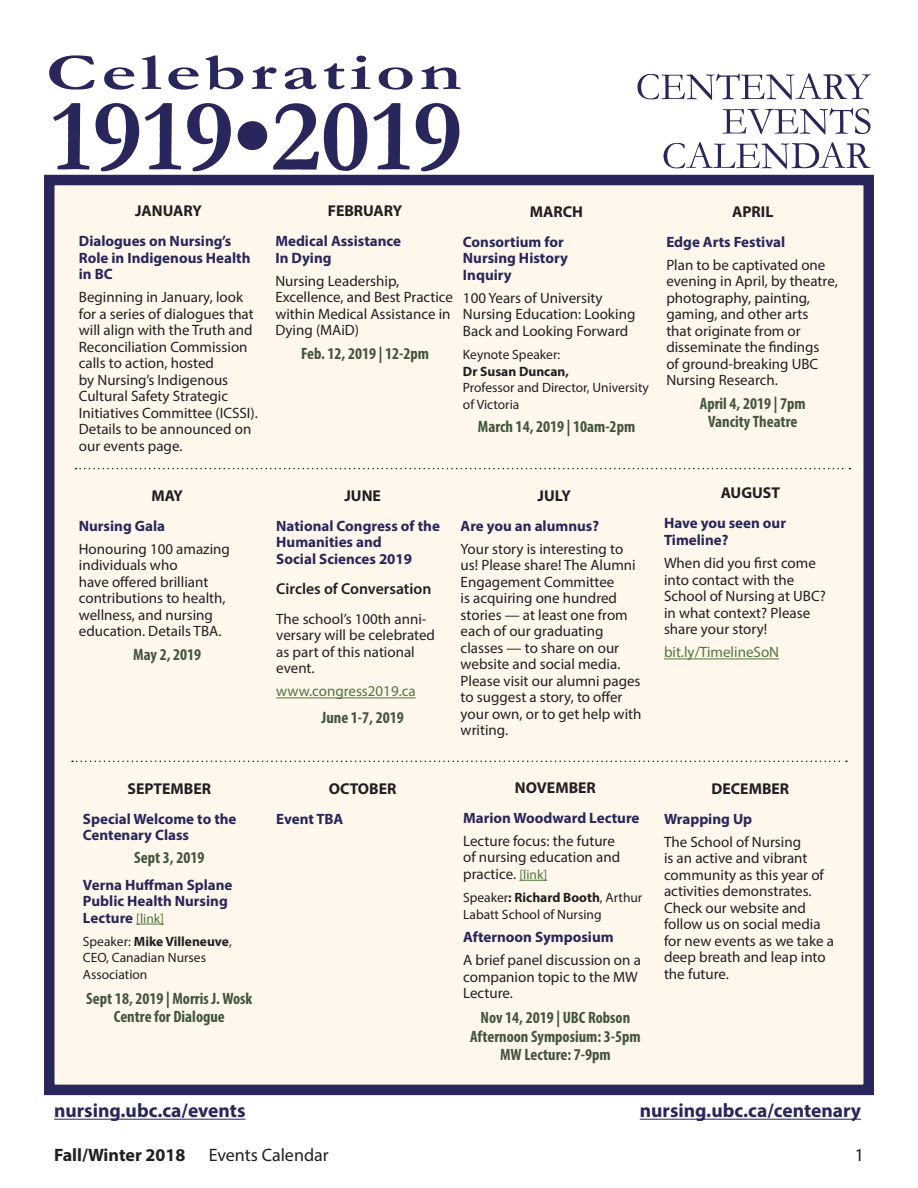
<style>
.page{position:relative;width:918px;height:1188px;background:#fff}
.page>*{position:absolute;margin:0;border:0;box-sizing:border-box;transform-origin:0 0}
.CalendarBody{font:700 19.5px "Myriad Pro";color:#28265a}
.t1{font:18px "Myriad Pro";color:#231f20}
.t2{font:700 18px "Myriad Pro";color:#231f20}
.CalendarEvent{font:700 condensed 16.5px "Myriad Pro";color:#42563d}
.CalendarMonth{font:700 15.75px "Myriad Pro";color:#231f20}
.CalendarMonth-2{font:600 15.75px "Myriad Pro";color:#231f20}
.CalendarBody-2{font:15px/16.5px "Myriad Pro";color:#231f20}
.CalendarEvent-2{font:700 15px/16.5px "Myriad Pro";color:#28265a}
.CalendarBody-3{font:15px "Myriad Pro";color:#4d763f}
.CalendarBody-4{font:13.5px/16.5px "Myriad Pro";color:#231f20}
.s1{font-weight:400;font-size:13.5px;color:#4d763f}
.s2{font-weight:700}
.s3{font-size:13.5px;color:#4d763f}
</style>
<div class="page">
<div style="left:44px;top:175px;width:830px;height:920px;background:#fff6ec;border:10px solid #28265a"></div>
<hr style="left:664px;top:659px;width:115px;height:1px;background:#4d763f">
<svg style="left:136px;top:924px;width:28px;height:1px"></svg>
<svg style="left:53px;top:103px;width:406px;height:68px"></svg>
<svg style="left:637px;top:73px;width:234px;height:27px"></svg>
<svg style="left:723px;top:108px;width:148px;height:26px"></svg>
<svg style="left:664px;top:142px;width:207px;height:27px"></svg>
<hr style="left:276px;top:698px;width:140px;height:1px;background:#4d763f">
<svg style="left:519px;top:880px;width:28px;height:1px"></svg>
<svg style="left:49px;top:55px;width:412px;height:35px"></svg>
<hr style="left:54px;top:1119px;width:192px;height:1px;background:#28265a">
<hr style="left:640px;top:1119px;width:221px;height:1px;background:#28265a">
<svg style="left:76px;top:468px;width:774px;height:1px"></svg>
<svg style="left:72px;top:761px;width:775px;height:1px"></svg>
<p class="CalendarMonth" style="left:135px;top:201px;width:68px">JANUARY</p>
<p class="CalendarEvent-2" style="left:79px;top:232px;width:173px">Dialogues on Nursing’s<br>Role in Indigenous Health in BC</p>
<p class="CalendarBody-2" style="left:79px;top:289px;width:181px">Beginning in January, look for a series of dialogues that will align with the Truth and<br>Reconciliation Commission calls to action, hosted<br>by Nursing’s Indigenous<br>Cultural Safety Strategic<br>Initiatives Committee (ICSSI).<br>Details to be announced on our events page.</p>
<p class="CalendarMonth" style="left:152px;top:485px;width:33px">MAY</p>
<p class="CalendarEvent-2" style="left:79px;top:517px;width:88px">Nursing Gala</p>
<p class="CalendarBody-2" style="left:79px;top:540px;width:153px">Honouring 100 amazing individuals who<br>have offered brilliant contributions to health, wellness, and nursing education. Details TBA.</p>
<p class="CalendarEvent" style="left:133px;top:644px;width:69px">May 2, 2019</p>
<p class="CalendarMonth" style="left:128px;top:778px;width:85px">SEPTEMBER</p>
<p class="CalendarEvent-2" style="left:83px;top:810px;width:155px">Special Welcome to the<br>Centenary Class</p>
<p class="CalendarEvent" style="left:134px;top:848px;width:72px">Sept 3, 2019</p>
<p class="CalendarEvent-2" style="left:83px;top:876px;width:151px">Verna Huffman Splane<br>Public Health Nursing<br>Lecture <span class="s1">[link]</span></p>
<p class="CalendarBody-4" style="left:83px;top:933px;width:150px">Speaker: <span class="s2">Mike Villeneuve</span>,<br>CEO, Canadian Nurses<br>Association</p>
<p class="CalendarEvent" style="left:86px;top:988px;width:168px">Sept 18, 2019 | Morris J. Wosk</p>
<p class="CalendarEvent" style="left:114px;top:1007px;width:112px">Centre for Dialogue</p>
<p class="CalendarMonth" style="left:328px;top:201px;width:76px">FEBRUARY</p>
<p class="CalendarEvent-2" style="left:275px;top:232px;width:127px">Medical Assistance<br>In Dying</p>
<p class="CalendarBody-2" style="left:275px;top:272px;width:179px">Nursing Leadership,<br>Excellence, and Best Practice within Medical Assistance in<br>Dying (MAiD)</p>
<p class="CalendarEvent" style="left:301px;top:343px;width:129px">Feb. 12, 2019 | 12-2pm</p>
<p class="CalendarMonth" style="left:530px;top:201px;width:55px">MARCH</p>
<p class="CalendarEvent-2" style="left:463px;top:233px;width:106px">Consortium for<br>Nursing History<br>Inquiry</p>
<p class="CalendarBody-2" style="left:463px;top:289px;width:174px">100 Years of University<br>Nursing Education: Looking<br>Back and Looking Forward</p>
<p class="CalendarBody-4" style="left:463px;top:346px;width:187px">Keynote Speaker:<br><span class="s2">Dr Susan Duncan,<br></span>Professor and Director, University of Victoria</p>
<p class="CalendarEvent" style="left:478px;top:416px;width:159px">March 14, 2019 | 10am-2pm</p>
<p class="CalendarMonth" style="left:732px;top:201px;width:43px">APRIL</p>
<p class="CalendarEvent-2" style="left:666px;top:233px;width:120px">Edge Arts Festival</p>
<p class="CalendarBody-2" style="left:666px;top:256px;width:173px">Plan to be captivated one evening in April, by theatre, photography, painting, gaming, and other arts<br>that originate from or disseminate the findings<br>of ground-breaking UBC<br>Nursing Research.</p>
<p class="CalendarEvent" style="left:700px;top:393px;width:107px">April 4, 2019 | 7pm</p>
<p class="CalendarEvent" style="left:708px;top:412px;width:91px">Vancity Theatre</p>
<p class="CalendarMonth" style="left:344px;top:485px;width:38px">JUNE</p>
<p class="CalendarEvent-2" style="left:276px;top:517px;width:165px">National Congress of the<br>Humanities and<br>Social Sciences 2019</p>
<p class="CalendarMonth-2" style="left:276px;top:578px;width:157px">Circles of Conversation</p>
<p class="CalendarBody-2" style="left:276px;top:610px;width:160px">The school’s 100th anni&shy;versary will be celebrated as part of this national event.</p>
<p class="CalendarBody-3" style="left:276px;top:682px;width:141px">www.congress2019.ca</p>
<p class="CalendarEvent" style="left:322px;top:707px;width:84px">June 1-7, 2019</p>
<p class="CalendarMonth" style="left:329px;top:778px;width:69px">OCTOBER</p>
<p class="CalendarEvent-2" style="left:276px;top:810px;width:69px">Event TBA</p>
<p class="CalendarMonth" style="left:538px;top:485px;width:35px">JULY</p>
<p class="CalendarEvent-2" style="left:461px;top:517px;width:140px">Are you an alumnus?</p>
<p class="CalendarBody-2" style="left:461px;top:540px;width:182px">Your story is interesting to us! Please share! The Alumni<br>Engagement Committee<br>is acquiring one hundred stories — at least one from each of our graduating classes — to share on our website and social media.<br>Please visit our alumni pages to suggest a story, to offer your own, or to get help with writing.</p>
<p class="CalendarMonth" style="left:515px;top:777px;width:83px">NOVEMBER</p>
<p class="CalendarEvent-2" style="left:463px;top:809px;width:178px">Marion Woodward Lecture</p>
<p class="CalendarBody-2" style="left:463px;top:832px;width:158px">Lecture focus: the future of nursing education and practice. <span class="s3">[link]</span></p>
<p class="CalendarBody-4" style="left:463px;top:889px;width:181px">Speaker<span class="s2">: Richard Booth</span>, Arthur<br>Labatt School of Nursing</p>
<p class="CalendarEvent-2" style="left:463px;top:928px;width:152px">Afternoon Symposium</p>
<p class="CalendarBody-2" style="left:463px;top:952px;width:179px">A brief panel discussion on a companion topic to the MW<br>Lecture.</p>
<p class="CalendarEvent" style="left:481px;top:1007px;width:151px">Nov 14, 2019 | UBC Robson</p>
<p class="CalendarEvent" style="left:470px;top:1026px;width:172px">Afternoon Symposium: 3-5pm</p>
<p class="CalendarEvent" style="left:500px;top:1045px;width:112px">MW Lecture: 7-9pm</p>
<p class="CalendarMonth" style="left:721px;top:483px;width:61px">AUGUST</p>
<p class="CalendarEvent-2" style="left:664px;top:515px;width:124px">Have you seen our<br>Timeline?</p>
<p class="CalendarBody-2" style="left:664px;top:555px;width:163px">When did you first come into contact with the<br>School of Nursing at UBC? in what context? Please share your story!</p>
<p class="CalendarBody-3" style="left:664px;top:643px;width:117px">bit.ly/TimelineSoN</p>
<p class="CalendarMonth" style="left:712px;top:778px;width:79px">DECEMBER</p>
<p class="CalendarEvent-2" style="left:664px;top:810px;width:90px">Wrapping Up</p>
<p class="CalendarBody-2" style="left:664px;top:833px;width:172px">The School of Nursing<br>is an active and vibrant community as this year of activities demonstrates.<br>Check our website and follow us on social media for new events as we take a deep breath and leap into the future.</p>
<p class="CalendarBody" style="left:54px;top:1098px;width:193px">nursing.ubc.ca/events</p>
<p class="CalendarBody" style="left:640px;top:1098px;width:223px">nursing.ubc.ca/centenary</p>
<p class="t2" style="left:54px;top:1143px;width:133px">Fall/Winter 2018</p>
<p class="t1" style="left:855px;top:1144px;width:11px">1</p>
<p class="t1" style="left:209px;top:1144px;width:122px">Events Calendar</p>
</div>
